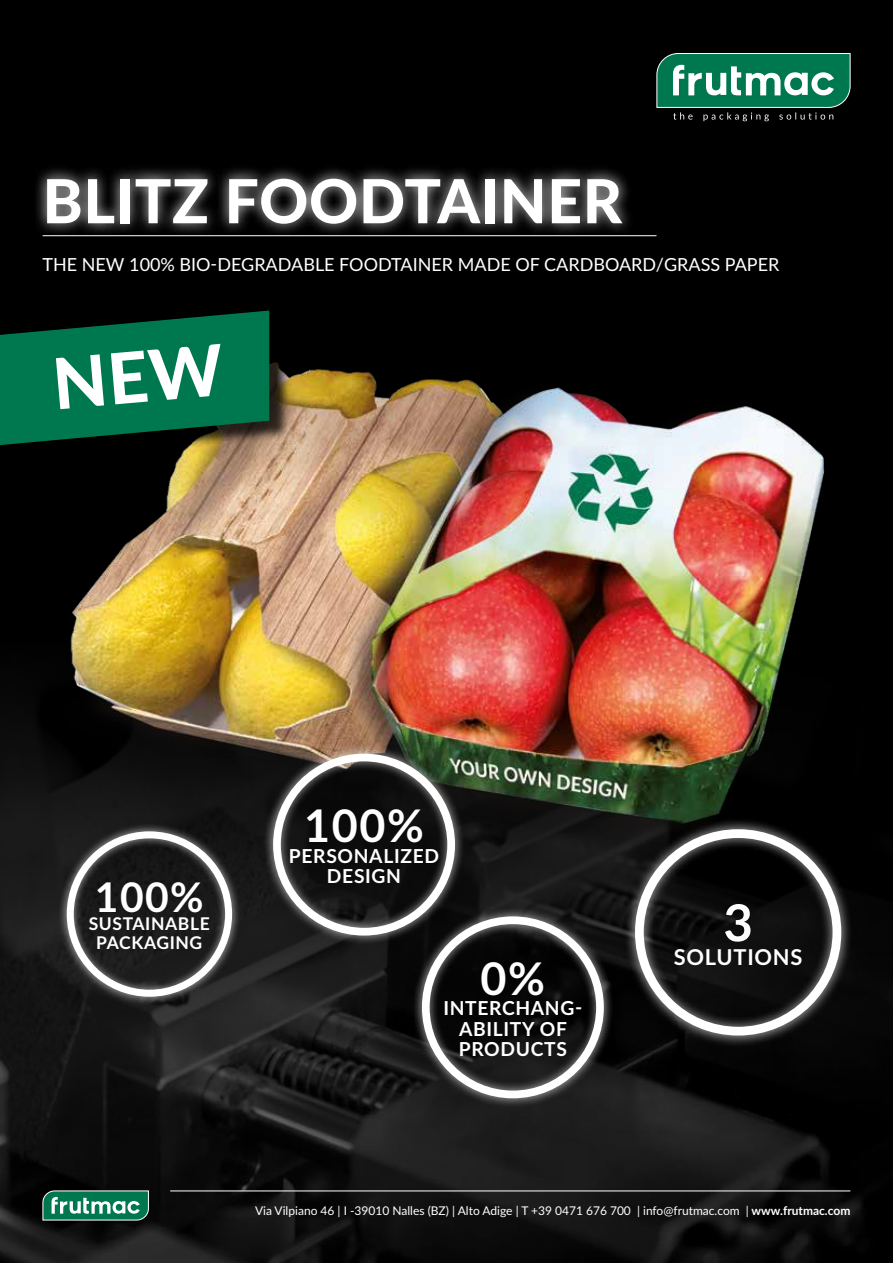
<style>
.page{position:relative;width:893px;height:1263px;background:#000}
.page>*{position:absolute;margin:0;border:0;box-sizing:border-box;transform-origin:0 0}
.t1{font:800 60.75px "Lato";letter-spacing:.01em;color:#fff}
.t2{font:700 51px "Lato";color:#fff}
.t3{font:700 45px "Lato";color:#fff}
.t4{font:700 44.85px "Lato";color:#fff}
.t5{font:700 40.8px "Lato";color:#fff}
.t6{font:700 21.9px "Lato";letter-spacing:.035em;color:#fff}
.t7{font:700 19.2px/20.5px "Lato";letter-spacing:.035em;color:#fff;text-align:center}
.t8{font:18px "Lato";color:#fff}
.t9{font:700 17.55px/18.6px "Lato";letter-spacing:.035em;color:#fff;text-align:center}
.t10{font:12px "Lato";color:#fff}
.s1{font-weight:700}
</style>
<div class="page">
<img style="left:0;top:858px;width:893px;height:405px">
<div style="left:34px;top:165px;width:600px;height:72px;background:#fff;opacity:.8"></div>
<hr style="left:43px;top:235px;width:613px;height:1px;background:#fff">
<img style="left:0;top:369px;width:825px;height:489px">
<div style="left:58px;top:822px;width:183px;height:183px;background:#fff;opacity:.75"></div>
<div style="left:67px;top:831px;width:165px;height:166px;border:7px solid #fff;border-radius:50%"></div>
<div style="left:623px;top:818px;width:230px;height:229px;background:#fff;opacity:.8"></div>
<div style="left:635px;top:829px;width:206px;height:206px;border:9px solid #fff;border-radius:50%"></div>
<div style="left:263px;top:744px;width:202px;height:201px;background:#fff;opacity:.75"></div>
<div style="left:273px;top:754px;width:182px;height:181px;border:8px solid #fff;border-radius:50%"></div>
<div style="left:412px;top:906px;width:202px;height:202px;background:#fff;opacity:.75"></div>
<div style="left:422px;top:916px;width:182px;height:182px;border:8px solid #fff;border-radius:50%"></div>
<svg style="left:656px;top:53px;width:195px;height:68px"></svg>
<div style="left:0;top:314px;width:290px;height:151px;background:#000;opacity:.75"></div>
<svg style="left:42px;top:1190px;width:107px;height:31px;background:#429478"></svg>
<hr style="left:170px;top:1190px;width:680px;height:1px;background:#fff">
<svg style="left:0;top:311px;width:269px;height:134px;background:#036542"></svg>
<h1 class="t1" style="left:43px;top:156px;width:581px">BLITZ FOODTAINER</h1>
<h3 class="t8" style="left:43px;top:252px;width:738px">THE NEW 100% BIO-DEGRADABLE FOODTAINER MADE OF CARDBOARD/GRASS PAPER</h3>
<h3 class="t5" style="left:95px;top:867px;width:110px">100%</h3>
<h3 class="t9" style="left:89px;top:914px;width:123px">SUSTAINABLE<br>PACKAGING</h3>
<h3 class="t4" style="left:304px;top:793px;width:121px">100%</h3>
<h3 class="t7" style="left:289px;top:844px;width:152px">PERSONALIZED<br>DESIGN</h3>
<h3 class="t3" style="left:481px;top:945px;width:66px">0%</h3>
<h3 class="t7" style="left:443px;top:997px;width:140px">INTERCHANG-<br>ABILITY OF<br>PRODUCTS</h3>
<h2 class="t2" style="left:723px;top:885px;width:31px">3</h2>
<h3 class="t6" style="left:674px;top:940px;width:130px">SOLUTIONS</h3>
<p class="t10" style="left:255px;top:1202px;width:597px">Via Vilpiano 46 | I -39010 Nalles (BZ) | Alto Adige | T +39 0471 676 700 | info@frutmac.com | <span class="s1">www.frutmac.com</span></p>
</div>
